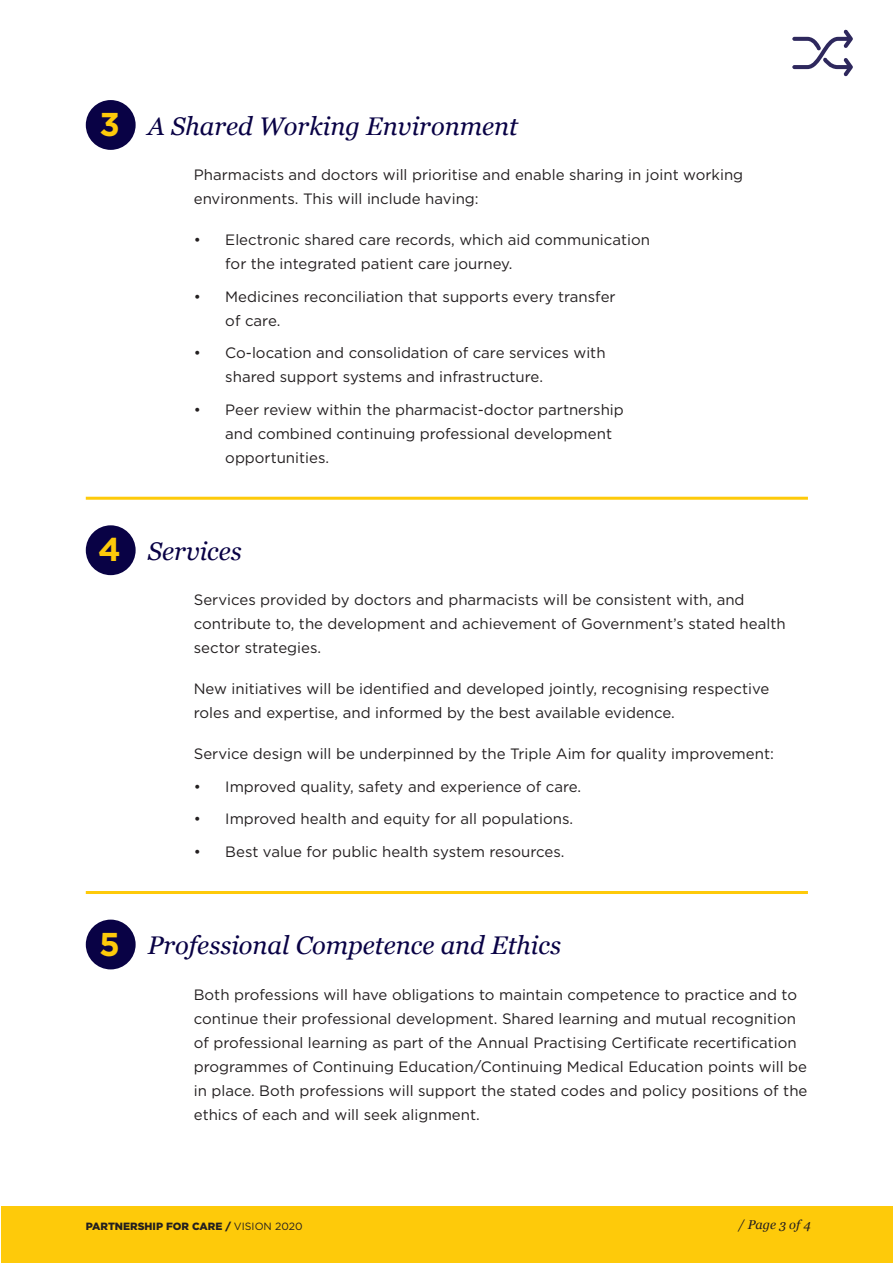
<style>
.page{position:relative;width:893px;height:1263px;background:#fff}
.page>*{position:absolute;margin:0;border:0;box-sizing:border-box;transform-origin:0 0}
.t1{font:700 33px "Gotham";color:#feca0a}
.t2{font:italic 25.5px "Georgia";color:#090245}
.BODY_COPY{font:15px/24px "Gotham";color:#231f20}
.Last_Para{font:15px/24px "Gotham";color:#231f20}
.t3{font:italic 12.75px "Georgia";color:#231f20}
.t4{font:900 10.5px "Gotham";color:#231f20}
.s1{font-weight:400}
</style>
<div class="page">
<div style="left:2px;top:1207px;width:891px;height:56px;background:#feca0a"></div>
<hr style="left:86px;top:497px;width:722px;height:3px;background:#feca0a">
<hr style="left:86px;top:891px;width:722px;height:3px;background:#feca0a">
<div style="left:86px;top:100px;width:50px;height:50px;background:#090245;border-radius:50%"></div>
<div style="left:86px;top:525px;width:50px;height:50px;background:#090245;border-radius:50%"></div>
<div style="left:86px;top:919px;width:50px;height:50px;background:#090245;border-radius:50%"></div>
<svg style="left:792px;top:29px;width:61px;height:47px"></svg>
<p class="t1" style="left:99px;top:103px;width:22px">3</p>
<p class="t2" style="left:148px;top:110px;width:372px">A Shared Working Environment</p>
<p class="BODY_COPY" style="left:194px;top:162px;width:551px">Pharmacists and doctors will prioritise and enable sharing in joint working environments. This will include having:</p>
<p class="BODY_COPY" style="left:225px;top:228px;width:426px;text-indent:-32px">• Electronic shared care records, which aid communication for the integrated patient care journey.</p>
<p class="BODY_COPY" style="left:225px;top:284px;width:392px;text-indent:-32px">• Medicines reconciliation that supports every transfer of care.</p>
<p class="BODY_COPY" style="left:225px;top:341px;width:382px;text-indent:-32px">• Co-location and consolidation of care services with shared support systems and infrastructure.</p>
<p class="Last_Para" style="left:225px;top:397px;width:400px;text-indent:-32px">• Peer review within the pharmacist-doctor partnership and combined continuing professional development opportunities.</p>
<p class="t1" style="left:98px;top:528px;width:24px">4</p>
<p class="t2" style="left:148px;top:535px;width:95px">Services</p>
<p class="BODY_COPY" style="left:194px;top:588px;width:593px">Services provided by doctors and pharmacists will be consistent with, and contribute to, the development and achievement of Government’s stated health sector strategies.</p>
<p class="BODY_COPY" style="left:194px;top:677px;width:577px">New initiatives will be identified and developed jointly, recognising respective roles and expertise, and informed by the best available evidence.</p>
<p class="BODY_COPY" style="left:194px;top:742px;width:582px">Service design will be underpinned by the Triple Aim for quality improvement:</p>
<p class="BODY_COPY" style="left:194px;top:774px;width:389px">• Improved quality, safety and experience of care.</p>
<p class="BODY_COPY" style="left:194px;top:807px;width:381px">• Improved health and equity for all populations.</p>
<p class="Last_Para" style="left:194px;top:839px;width:372px">• Best value for public health system resources.</p>
<p class="t1" style="left:99px;top:922px;width:22px">5</p>
<p class="t2" style="left:148px;top:929px;width:415px">Professional Competence and Ethics</p>
<p class="BODY_COPY" style="left:194px;top:982px;width:615px">Both professions will have obligations to maintain competence to practice and to continue their professional development. Shared learning and mutual recognition of professional learning as part of the Annual Practising Certificate recertification programmes of Continuing Education/Continuing Medical Education points will be in place. Both professions will support the stated codes and policy positions of the ethics of each and will seek alignment.</p>
<p class="t4" style="left:86px;top:1219px;width:218px">PARTNERSHIP FOR CARE / <span class="s1">VISION 2020</span></p>
<p class="t3" style="left:739px;top:1217px;width:73px">/ Page 3 of 4</p>
</div>
